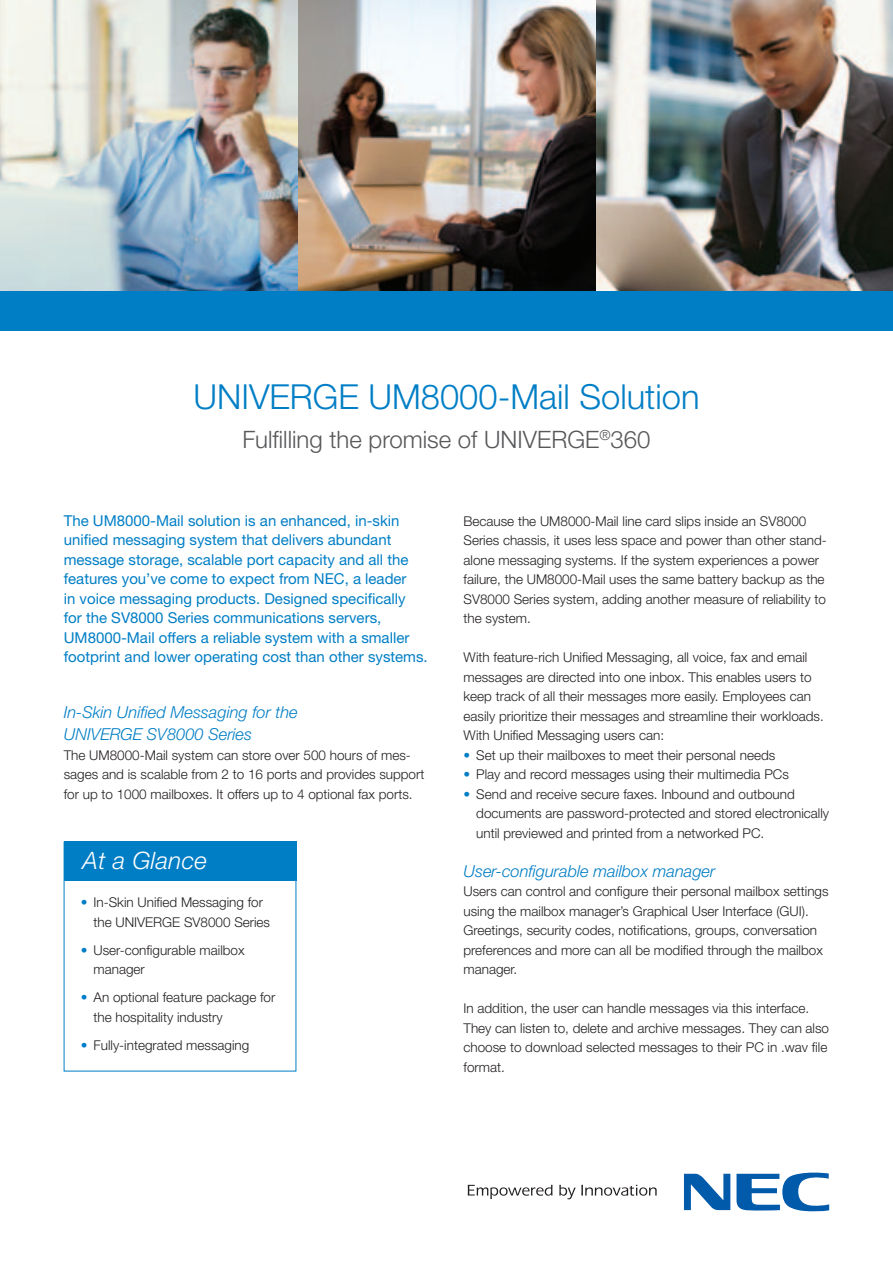
<style>
.page{position:relative;width:893px;height:1263px;background:#fff}
.page>*{position:absolute;margin:0;border:0;box-sizing:border-box;transform-origin:0 0}
._01_cover_heading{font:300 34.5px "Helvetica Neue";color:#007ec5}
._02_cover_subheading{font:300 24px "Helvetica Neue";color:#57585a}
.t1{font:italic 300 24px "Helvetica Neue";letter-spacing:.015em;color:#fff}
._04_level_2_heading{font:italic 300 16.5px "Helvetica Neue";color:#007ec5}
._03_intro{font:15px/19.5px "Helvetica Neue";color:#007ec5}
._05_body{font:300 13.5px/19.5px "Helvetica Neue";color:#231f20}
._06_bullets{font:300 13.5px/19.5px "Helvetica Neue";color:#231f20}
._07_at_a_glance_bull{font:300 13.5px/19.5px "Helvetica Neue";color:#231f20}
.s1{color:#007ec5}
</style>
<div class="page">
<img style="left:595px;top:0;width:298px;height:292px">
<img style="left:298px;top:0;width:297px;height:292px">
<img style="left:0;top:0;width:298px;height:292px">
<div style="left:64px;top:841px;width:232px;height:39px;background:#007ec5"></div>
<div style="left:0;top:292px;width:893px;height:39px;background:#007ec5"></div>
<svg style="left:468px;top:1185px;width:84px;height:14px"></svg>
<svg style="left:559px;top:1185px;width:98px;height:14px"></svg>
<svg style="left:684px;top:1174px;width:46px;height:36px"></svg>
<svg style="left:736px;top:1172px;width:93px;height:39px"></svg>
<p class="_01_cover_heading" style="left:193px;top:375px;width:508px">UNIVERGE UM8000-Mail Solution</p>
<p class="_02_cover_subheading" style="left:242px;top:425px;width:410px">Fulfilling the promise of UNIVERGE<sup>®</sup>360</p>
<p class="_03_intro" style="left:64px;top:510px;width:346px">The UM8000-Mail solution is an enhanced, in-skin unified messaging system that delivers abundant message storage, scalable port capacity and all the features you’ve come to expect from NEC, a leader</p>
<p class="_03_intro" style="left:64px;top:588px;width:344px">in voice messaging products. Designed specifically</p>
<p class="_03_intro" style="left:64px;top:608px;width:365px">for the SV8000 Series communications servers,<br>UM8000-Mail offers a reliable system with a smaller footprint and lower operating cost than other systems.</p>
<p class="_04_level_2_heading" style="left:64px;top:702px;width:236px">In-Skin Unified Messaging for the</p>
<p class="_04_level_2_heading" style="left:64px;top:725px;width:190px">UNIVERGE SV8000 Series</p>
<p class="_05_body" style="left:64px;top:745px;width:362px">The UM8000-Mail system can store over 500 hours of mes&shy;sages and is scalable from 2 to 16 ports and provides support for up to 1000 mailboxes. It offers up to 4 optional fax ports.</p>
<p class="t1" style="left:83px;top:846px;width:126px">At a Glance</p>
<p class="_07_at_a_glance_bull" style="left:94px;top:892px;width:178px;text-indent:-13px"><span class="s1">•</span> In-Skin Unified Messaging for the UNIVERGE SV8000 Series</p>
<p class="_07_at_a_glance_bull" style="left:94px;top:940px;width:153px;text-indent:-13px"><span class="s1">•</span> User-configurable mailbox manager</p>
<p class="_07_at_a_glance_bull" style="left:94px;top:987px;width:183px;text-indent:-13px"><span class="s1">•</span> An optional feature package for the hospitality industry</p>
<p class="_07_at_a_glance_bull" style="left:81px;top:1035px;width:170px"><span class="s1">•</span> Fully-integrated messaging</p>
<p class="_05_body" style="left:463px;top:511px;width:365px">Because the UM8000-Mail line card slips inside an SV8000<br>Series chassis, it uses less space and power than other stand&shy;alone messaging systems. If the system experiences a power failure, the UM8000-Mail uses the same battery backup as the SV8000 Series system, adding another measure of reliability to the system.</p>
<p class="_05_body" style="left:463px;top:647px;width:362px">With feature-rich Unified Messaging, all voice, fax and email messages are directed into one inbox. This enables users to keep track of all their messages more easily. Employees can easily prioritize their messages and streamline their workloads.<br>With Unified Messaging users can:</p>
<p class="_06_bullets" style="left:463px;top:745px;width:313px"><span class="s1">•</span> Set up their mailboxes to meet their personal needs</p>
<p class="_06_bullets" style="left:463px;top:764px;width:327px"><span class="s1">•</span> Play and record messages using their multimedia PCs</p>
<p class="_06_bullets" style="left:476px;top:784px;width:354px;text-indent:-13px"><span class="s1">•</span> Send and receive secure faxes. Inbound and outbound documents are password-protected and stored electronically until previewed and printed from a networked PC.</p>
<p class="_04_level_2_heading" style="left:463px;top:861px;width:253px">User-configurable mailbox manager</p>
<p class="_05_body" style="left:463px;top:881px;width:367px">Users can control and configure their personal mailbox settings using the mailbox manager’s Graphical User Interface (GUI).<br>Greetings, security codes, notifications, groups, conversation preferences and more can all be modified through the mailbox manager.</p>
<p class="_05_body" style="left:463px;top:998px;width:367px">In addition, the user can handle messages via this interface.<br>They can listen to, delete and archive messages. They can also choose to download selected messages to their PC in .wav file format.</p>
</div>
